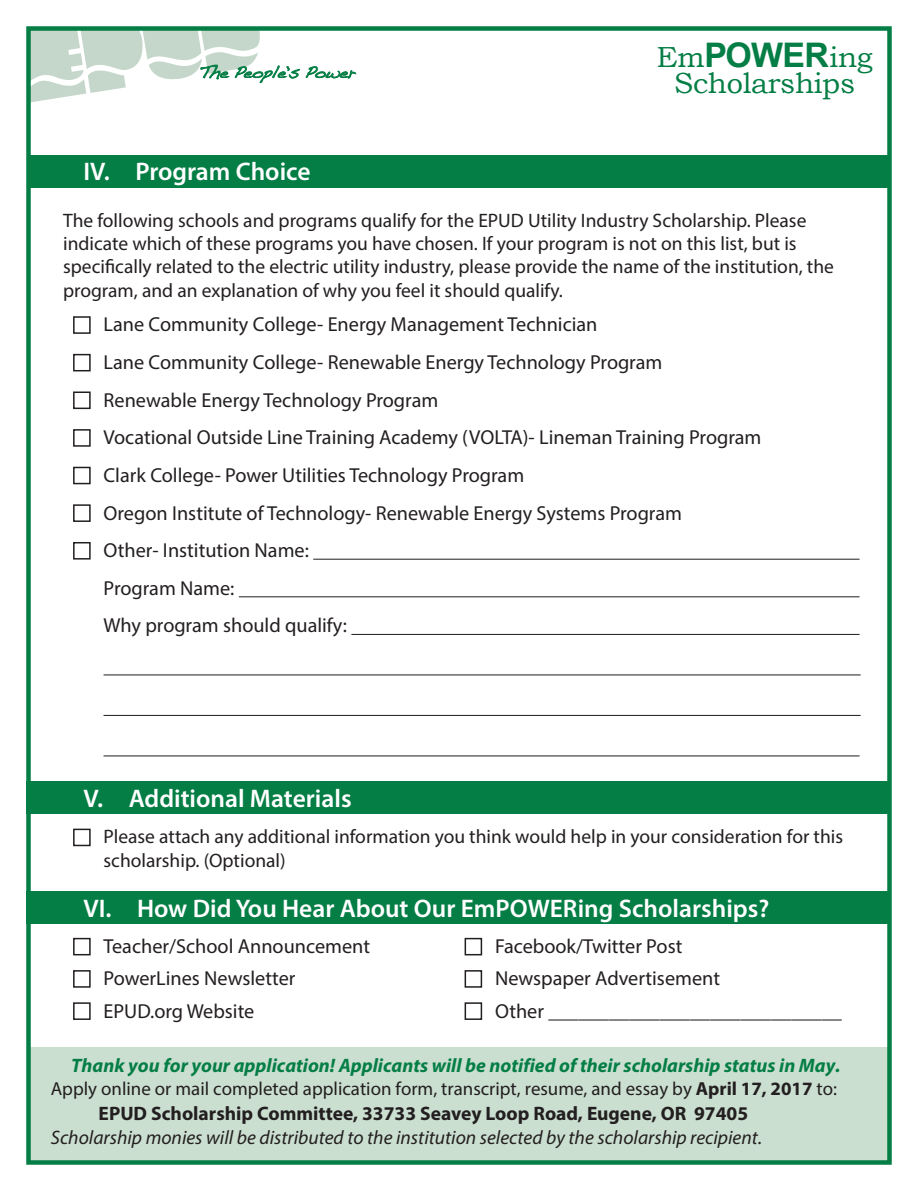
<style>
.page{position:relative;width:918px;height:1188px;background:#fff}
.page>*{position:absolute;margin:0;border:0;box-sizing:border-box;transform-origin:0 0}
.t1{font:29.1px "Bookman Old Style";letter-spacing:-.01em;color:#047e45}
.Subhead{font:600 25.5px "Myriad Pro";color:#fff}
.Hillary{font:20.25px "Myriad Pro";color:#231f20}
.Hillary-2{font:19.5px/23.4px "Myriad Pro";color:#231f20}
.Hillary-3{font:italic 19.5px "Myriad Pro";color:#231f20}
.Hillary-4{font:italic 700 19.5px "Myriad Pro";color:#047e45}
.Hillary-5{font:700 19.5px "Myriad Pro";color:#231f20}
.Hillary-6{font:18.9px "Myriad Pro";color:#231f20}
.t2{font:16.95px "Handwriting Dakota";color:#047e45}
.s1{font-family:"Arial";font-weight:700;font-size:33.9px}
.s2{font-weight:700}
</style>
<div class="page">
<div style="left:27px;top:1048px;width:864px;height:113px;background:#cbdfd1"></div>
<div style="left:27px;top:156px;width:864px;height:32px;background:#047e45"></div>
<div style="left:26px;top:781px;width:864px;height:33px;background:#047e45"></div>
<div style="left:26px;top:891px;width:864px;height:32px;background:#047e45"></div>
<svg style="left:31px;top:31px;width:269px;height:71px"></svg>
<svg style="left:306px;top:66px;width:50px;height:12px"></svg>
<div style="left:73px;top:829px;width:18px;height:17px;border:2px solid #231f20"></div>
<div style="left:73px;top:316px;width:18px;height:18px;border:2px solid #231f20"></div>
<div style="left:73px;top:354px;width:18px;height:17px;border:2px solid #231f20"></div>
<div style="left:73px;top:392px;width:18px;height:17px;border:2px solid #231f20"></div>
<div style="left:73px;top:429px;width:18px;height:18px;border:2px solid #231f20"></div>
<div style="left:73px;top:467px;width:18px;height:17px;border:2px solid #231f20"></div>
<div style="left:73px;top:504px;width:18px;height:18px;border:2px solid #231f20"></div>
<div style="left:73px;top:938px;width:18px;height:17px;border:2px solid #231f20"></div>
<div style="left:465px;top:938px;width:17px;height:17px;border:2px solid #231f20"></div>
<div style="left:73px;top:970px;width:18px;height:18px;border:2px solid #231f20"></div>
<div style="left:465px;top:970px;width:17px;height:18px;border:2px solid #231f20"></div>
<div style="left:73px;top:1002px;width:18px;height:18px;border:2px solid #231f20"></div>
<div style="left:465px;top:1002px;width:17px;height:18px;border:2px solid #231f20"></div>
<div style="left:73px;top:542px;width:18px;height:18px;border:2px solid #231f20"></div>
<hr style="left:313px;top:559px;width:547px;height:1px;background:#231f20">
<hr style="left:239px;top:596px;width:621px;height:1px;background:#231f20">
<hr style="left:351px;top:634px;width:509px;height:1px;background:#231f20">
<hr style="left:104px;top:674px;width:757px;height:1px;background:#231f20">
<hr style="left:104px;top:715px;width:757px;height:1px;background:#231f20">
<hr style="left:104px;top:755px;width:756px;height:1px;background:#231f20">
<div style="left:26px;top:26px;width:866px;height:1139px;border:4px solid #047e45"></div>
<p class="t2" style="left:200px;top:62px;width:158px">The People’s Power</p>
<p class="Subhead" style="left:83px;top:155px;width:229px">IV. Program Choice</p>
<p class="t1" style="left:657px;top:39px;width:217px">Em<span class="s1">POWER</span>ing</p>
<p class="t1" style="left:674px;top:64px;width:182px">Scholarships</p>
<p class="Hillary-2" style="left:63px;top:208px;width:772px">The following schools and programs qualify for the EPUD Utility Industry Scholarship. Please indicate which of these programs you have chosen. If your program is not on this list, but is specifically related to the electric utility industry, please provide the name of the institution, the program, and an explanation of why you feel it should qualify.</p>
<p class="Hillary" style="left:104px;top:312px;width:495px">Lane Community College- Energy Management Technician</p>
<p class="Hillary" style="left:104px;top:350px;width:560px">Lane Community College- Renewable Energy Technology Program</p>
<p class="Hillary" style="left:104px;top:387px;width:336px">Renewable Energy Technology Program</p>
<p class="Hillary" style="left:104px;top:425px;width:659px">Vocational Outside Line Training Academy (VOLTA)- Lineman Training Program</p>
<p class="Hillary" style="left:104px;top:463px;width:422px">Clark College- Power Utilities Technology Program</p>
<p class="Hillary" style="left:104px;top:500px;width:580px">Oregon Institute of Technology- Renewable Energy Systems Program</p>
<p class="Hillary" style="left:104px;top:538px;width:207px">Other- Institution Name:</p>
<p class="Hillary" style="left:104px;top:576px;width:132px">Program Name:</p>
<p class="Hillary" style="left:104px;top:613px;width:245px">Why program should qualify:</p>
<p class="Subhead" style="left:83px;top:782px;width:270px">V. Additional Materials</p>
<p class="Hillary-2" style="left:104px;top:825px;width:741px">Please attach any additional information you think would help in your consideration for this scholarship. (Optional)</p>
<p class="Subhead" style="left:83px;top:892px;width:687px">VI. How Did You Hear About Our EmPOWERing Scholarships?</p>
<p class="Hillary" style="left:104px;top:934px;width:268px">Teacher/School Announcement</p>
<p class="Hillary" style="left:495px;top:934px;width:189px">Facebook/Twitter Post</p>
<p class="Hillary" style="left:104px;top:966px;width:193px">PowerLines Newsletter</p>
<p class="Hillary" style="left:495px;top:966px;width:226px">Newspaper Advertisement</p>
<p class="Hillary" style="left:104px;top:998px;width:152px">EPUD.org Website</p>
<p class="Hillary" style="left:495px;top:998px;width:348px">Other _____________________________</p>
<p class="Hillary-4" style="left:71px;top:1052px;width:771px">Thank you for your application! Applicants will be notified of their scholarship status in May.</p>
<p class="Hillary-6" style="left:51px;top:1077px;width:788px">Apply online or mail completed application form, transcript, resume, and essay by <span class="s2">April 17, 2017</span> to:</p>
<p class="Hillary-5" style="left:99px;top:1101px;width:651px">EPUD Scholarship Committee, 33733 Seavey Loop Road, Eugene, OR 97405</p>
<p class="Hillary-3" style="left:51px;top:1125px;width:713px">Scholarship monies will be distributed to the institution selected by the scholarship recipient.</p>
</div>
